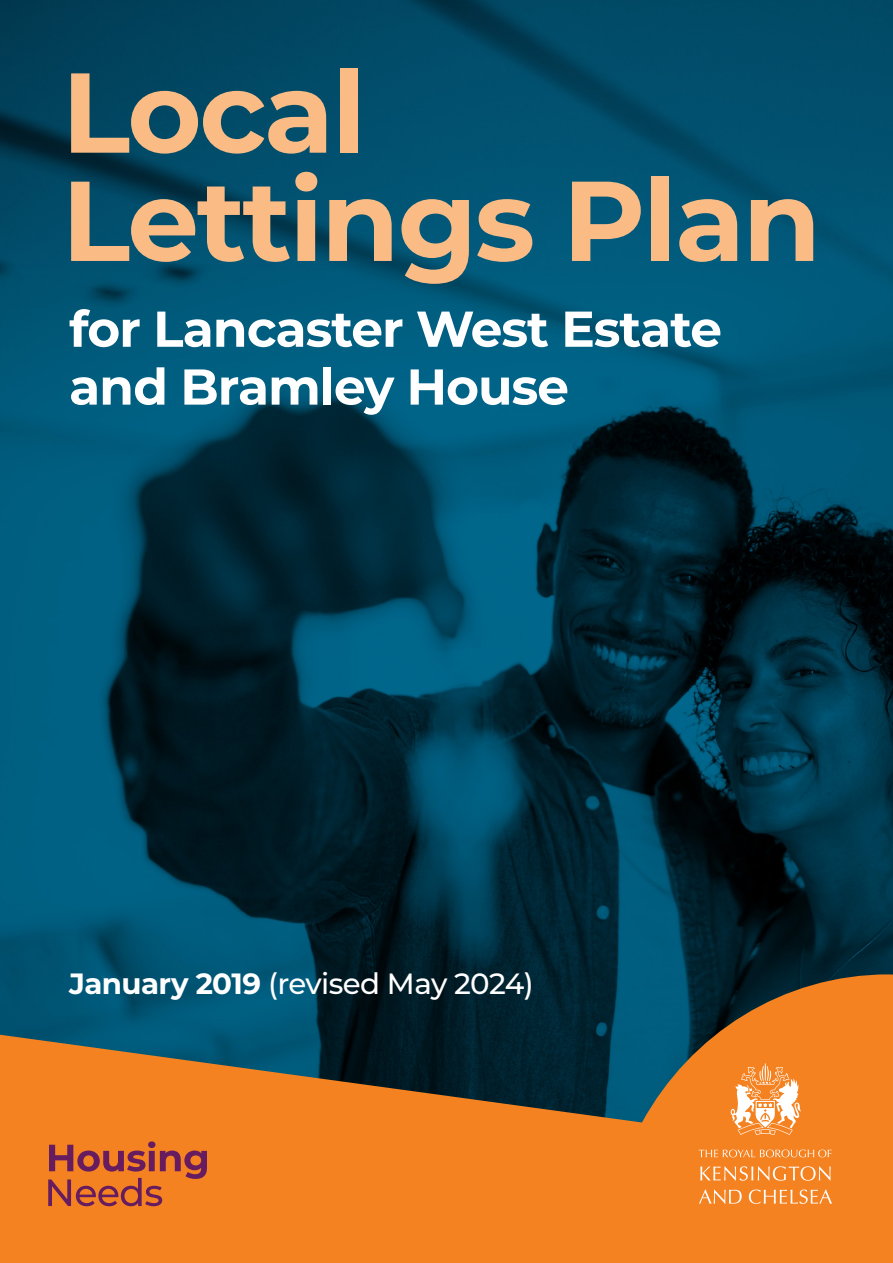
<style>
.page{position:relative;width:893px;height:1263px;background:#fff}
.page>*{position:absolute;margin:0;border:0;box-sizing:border-box;transform-origin:0 0}
.t1{font:700 113.25px/108.3px "Montserrat";letter-spacing:-.02em;color:#fbbb85}
.t2{font:700 50.25px/57.9px "Montserrat";letter-spacing:-.02em;color:#fff}
.t3{font:500 29.25px "Montserrat";letter-spacing:-.025em;color:#fff}
.s1{font-weight:700}
</style>
<div class="page">
<img style="left:0;top:0;width:893px;height:974px">
<svg style="left:0;top:974px;width:893px;height:289px;background:#a46a2f"></svg>
<svg style="left:700px;top:1166px;width:131px;height:15px;background:#f79e52"></svg>
<svg style="left:699px;top:1189px;width:43px;height:15px"></svg>
<svg style="left:749px;top:1189px;width:83px;height:15px"></svg>
<svg style="left:699px;top:1149px;width:133px;height:8px"></svg>
<svg style="left:730px;top:1063px;width:73px;height:72px"></svg>
<svg style="left:48px;top:1141px;width:159px;height:65px;background:#c96233"></svg>
<p class="t1" style="left:62px;top:53px;width:761px">Local<br>Lettings Plan</p>
<p class="t2" style="left:69px;top:297px;width:654px">for Lancaster West Estate and Bramley House</p>
<p class="t3" style="left:69px;top:964px;width:466px"><span class="s1">January 2019</span> (revised May 2024)</p>
</div>
